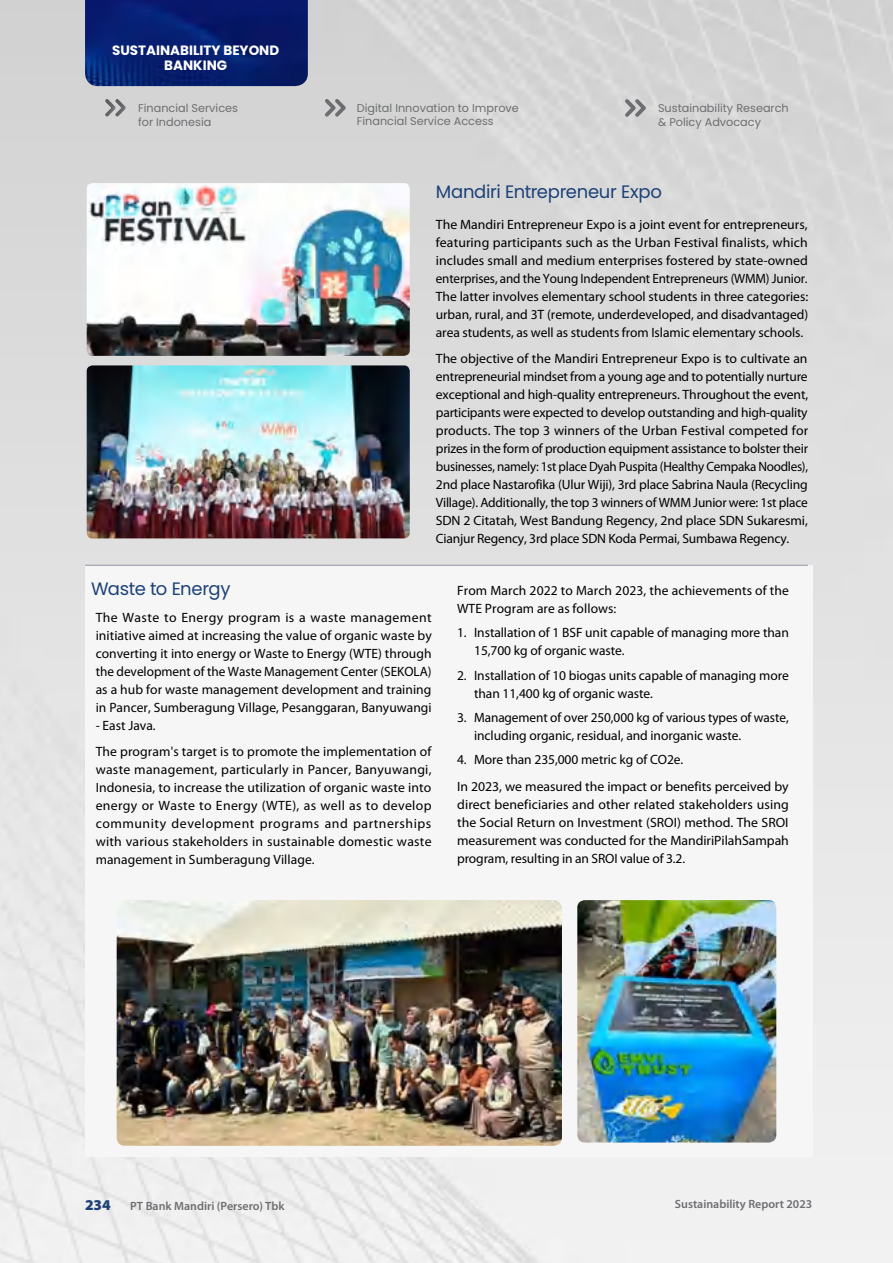
<style>
.page{position:relative;width:893px;height:1263px;background:#fff}
.page>*{position:absolute;margin:0;border:0;box-sizing:border-box;transform-origin:0 0}
.t1{font:18px "Poppins";letter-spacing:-.02em;color:#1c4278}
.t2{font:900 15px "Myriad Pro";color:#1d4077}
.t3{font:13.5px/18px "Myriad Pro";letter-spacing:-.005em;color:#000}
.t4{font:700 13.5px/15px "Poppins";color:#fff;text-align:center}
.t5{font:600 12px "Myriad Pro";color:#6d6e71}
.t6{font:11.25px/13.5px "Poppins";color:#6d6e71}
</style>
<div class="page">
<div style="left:85px;top:566px;width:727px;height:591px;background:#f6f6f6"></div>
<hr style="left:84px;top:563px;width:726px;height:3px;background:#000;opacity:.17">
<img style="left:87px;top:365px;width:323px;height:173px">
<img style="left:87px;top:183px;width:323px;height:173px">
<img style="left:117px;top:900px;width:445px;height:246px">
<img style="left:577px;top:900px;width:199px;height:242px">
<div style="left:113px;top:98px;width:13px;height:21px;background:#d4d4d4"></div>
<svg style="left:117px;top:99px;width:9px;height:18px"></svg>
<div style="left:104px;top:98px;width:13px;height:21px;background:#000;opacity:.33"></div>
<svg style="left:325px;top:99px;width:21px;height:18px"></svg>
<svg style="left:625px;top:99px;width:21px;height:18px"></svg>
<img style="left:85px;top:0;width:223px;height:86px">
<p class="t4" style="left:112px;top:43px;width:169px">SUSTAINABILITY BEYOND<br>BANKING</p>
<p class="t6" style="left:138px;top:102px;width:101px">Financial Services for Indonesia</p>
<p class="t6" style="left:357px;top:101px;width:164px">Digital Innovation to Improve<br>Financial Service Access</p>
<p class="t6" style="left:658px;top:102px;width:132px">Sustainability Research &amp; Policy Advocacy</p>
<h1 class="t1" style="left:436px;top:182px;width:227px">Mandiri Entrepreneur Expo</h1>
<p class="t3" style="left:436px;top:215px;width:374px;text-align:justify">The Mandiri Entrepreneur Expo is a joint event for entrepreneurs, featuring participants such as the Urban Festival finalists, which includes small and medium enterprises fostered by state-owned enterprises, and the Young Independent Entrepreneurs (WMM) Junior.<br>The latter involves elementary school students in three categories: urban, rural, and 3T (remote, underdeveloped, and disadvantaged) area students, as well as students from Islamic elementary schools.</p>
<p class="t3" style="left:436px;top:350px;width:374px;text-align:justify">The objective of the Mandiri Entrepreneur Expo is to cultivate an entrepreneurial mindset from a young age and to potentially nurture exceptional and high-quality entrepreneurs. Throughout the event, participants were expected to develop outstanding and high-quality products. The top 3 winners of the Urban Festival competed for prizes in the form of production equipment assistance to bolster their businesses, namely: 1st place Dyah Puspita (Healthy Cempaka Noodles), 2nd place Nastarofika (Ulur Wiji), 3rd place Sabrina Naula (Recycling Village). Additionally, the top 3 winners of WMM Junior were: 1st place SDN 2 Citatah, West Bandung Regency, 2nd place SDN Sukaresmi, Cianjur Regency, 3rd place SDN Koda Permai, Sumbawa Regency.</p>
<h1 class="t1" style="left:91px;top:578px;width:141px">Waste to Energy</h1>
<p class="t3" style="left:96px;top:608px;width:338px;text-align:justify">The Waste to Energy program is a waste management initiative aimed at increasing the value of organic waste by converting it into energy or Waste to Energy (WTE) through the development of the Waste Management Center (SEKOLA) as a hub for waste management development and training in Pancer, Sumberagung Village, Pesanggaran, Banyuwangi</p>
<p class="t3" style="left:96px;top:712px;width:337px;line-height:26.5px">- East Java.<br>The program's target is to promote the implementation of</p>
<p class="t3" style="left:96px;top:761px;width:337px;text-align:justify">waste management, particularly in Pancer, Banyuwangi, Indonesia, to increase the utilization of organic waste into energy or Waste to Energy (WTE), as well as to develop community development programs and partnerships with various stakeholders in sustainable domestic waste management in Sumberagung Village.</p>
<p class="t3" style="left:457px;top:582px;width:333px">From March 2022 to March 2023, the achievements of the<br>WTE Program are as follows:</p>
<p class="t3" style="left:474px;top:624px;width:316px;text-indent:-17px">1. Installation of 1 BSF unit capable of managing more than<br>15,700 kg of organic waste.</p>
<p class="t3" style="left:474px;top:666px;width:316px;text-indent:-17px">2. Installation of 10 biogas units capable of managing more than 11,400 kg of organic waste.</p>
<p class="t3" style="left:474px;top:709px;width:316px;text-indent:-17px">3. Management of over 250,000 kg of various types of waste, including organic, residual, and inorganic waste.</p>
<p class="t3" style="left:457px;top:747px;width:333px;line-height:26.5px">4. More than 235,000 metric kg of CO2e.<br>In 2023, we measured the impact or benefits perceived by</p>
<p class="t3" style="left:457px;top:796px;width:333px">direct beneficiaries and other related stakeholders using the Social Return on Investment (SROI) method. The SROI measurement was conducted for the MandiriPilahSampah program, resulting in an SROI value of 3.2.</p>
<p class="t2" style="left:85px;top:1197px;width:27px">234</p>
<p class="t5" style="left:130px;top:1200px;width:156px">PT Bank Mandiri (Persero) Tbk</p>
<p class="t5" style="left:675px;top:1197px;width:139px">Sustainability Report 2023</p>
</div>
